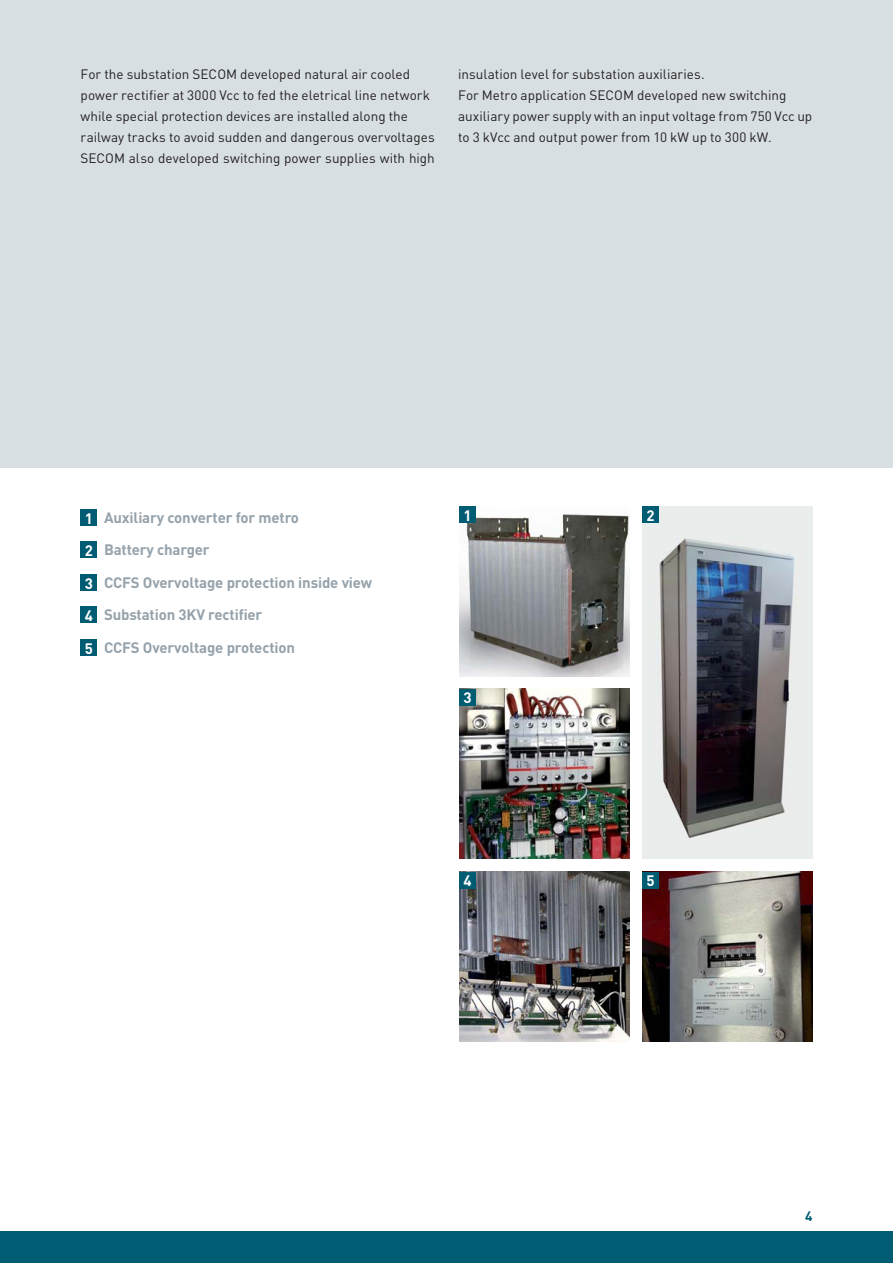
<style>
.page{position:relative;width:893px;height:1263px;background:#fff}
.page>*{position:absolute;margin:0;border:0;box-sizing:border-box;transform-origin:0 0}
.t1{font:700 15px/32.5px "DIN";letter-spacing:-.01em;color:#95a2ab}
.t2{font:700 15px "DIN";color:#fff}
.t3{font:13.5px/21px "DIN";color:#231f20}
.t4{font:700 13.5px "DIN";color:#005c73}
.s1{color:#fff}
</style>
<div class="page">
<div style="left:0;top:0;width:892px;height:468px;background:#d8dfe3"></div>
<div style="left:0;top:1231px;width:892px;height:32px;background:#005c73"></div>
<img style="left:459px;top:872px;width:170px;height:170px">
<img style="left:459px;top:514px;width:170px;height:162px">
<div style="left:81px;top:509px;width:16px;height:17px;background:#005c73"></div>
<div style="left:81px;top:542px;width:16px;height:16px;background:#005c73"></div>
<div style="left:81px;top:574px;width:16px;height:17px;background:#005c73"></div>
<div style="left:81px;top:606px;width:16px;height:17px;background:#005c73"></div>
<div style="left:81px;top:639px;width:16px;height:17px;background:#005c73"></div>
<img style="left:642px;top:506px;width:170px;height:353px">
<img style="left:459px;top:689px;width:170px;height:170px">
<img style="left:642px;top:872px;width:170px;height:170px">
<div style="left:459px;top:506px;width:17px;height:17px;background:#005c73"></div>
<div style="left:642px;top:506px;width:17px;height:17px;background:#005c73"></div>
<div style="left:459px;top:689px;width:17px;height:17px;background:#005c73"></div>
<div style="left:459px;top:872px;width:17px;height:16px;background:#005c73"></div>
<div style="left:642px;top:872px;width:17px;height:16px;background:#005c73"></div>
<p class="t3" style="left:81px;top:65px;width:356px">For the substation SECOM developed natural air cooled power rectifier at 3000 Vcc to fed the eletrical line network while special protection devices are installed along the railway tracks to avoid sudden and dangerous overvoltages SECOM also developed switching power supplies with high</p>
<p class="t3" style="left:458px;top:65px;width:355px">insulation level for substation auxiliaries.<br>For Metro application SECOM developed new switching auxiliary power supply with an input voltage from 750 Vcc up to 3 kVcc and output power from 10 kW up to 300 kW.</p>
<p class="t1" style="left:85px;top:503px;width:289px"><span class="s1">1</span> Auxiliary converter for metro<br><span class="s1">2</span> Battery charger<br><span class="s1">3</span> CCFS Overvoltage protection inside view<br><span class="s1">4</span> Substation 3KV rectifier<br><span class="s1">5</span> CCFS Overvoltage protection</p>
<p class="t2" style="left:463px;top:510px;width:10px">1</p>
<p class="t2" style="left:646px;top:510px;width:10px">2</p>
<p class="t2" style="left:463px;top:693px;width:10px">3</p>
<p class="t2" style="left:463px;top:876px;width:10px">4</p>
<p class="t2" style="left:646px;top:876px;width:10px">5</p>
<p class="t4" style="left:805px;top:1211px;width:9px">4</p>
</div>
